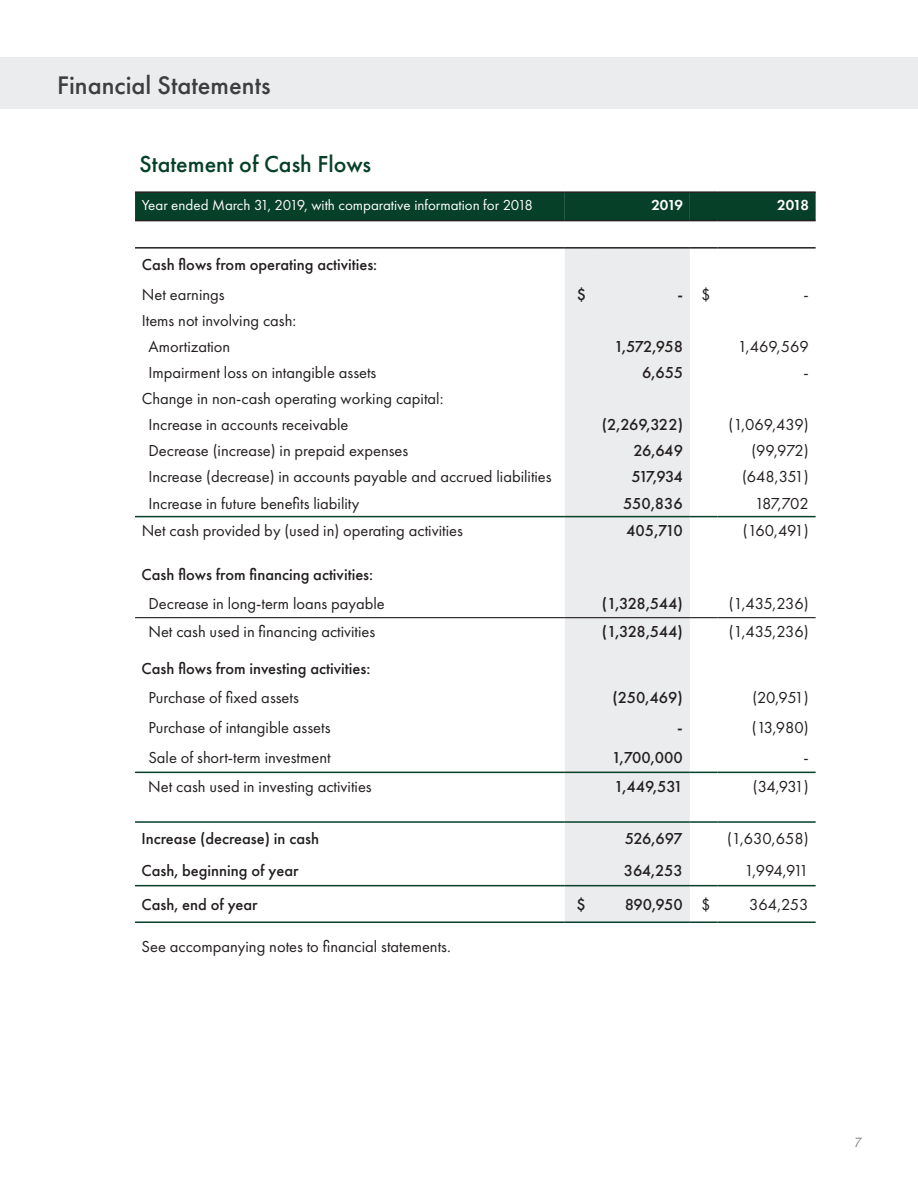
<style>
.page{position:relative;width:918px;height:1188px;background:#fff}
.page>*{position:absolute;margin:0;border:0;box-sizing:border-box;transform-origin:0 0}
.t1{font:500 26.4px "Futura PT";color:#3e3e3f}
.Fin_State_-_Main_tit{font:500 24px "Futura PT";color:#064028}
.table_label_for{font:16.5px "Futura PT";color:#231f20}
.table_label_for-2{font:500 16.5px "Futura PT";color:#231f20}
.t2{font:15px "Futura PT";color:#fff}
.t3{font:600 15px "Futura PT";letter-spacing:-.07em;color:#fff}
.t4{font:italic 300 13.5px "Helvetica Neue";color:#6e7277}
</style>
<div class="page">
<div style="left:565px;top:249px;width:125px;height:673px;background:#ebeced"></div>
<hr style="left:135px;top:617px;width:430px;height:1px;background:#231f20">
<svg style="left:565px;top:617px;width:28px;height:1px"></svg>
<hr style="left:593px;top:617px;width:97px;height:1px;background:#231f20">
<svg style="left:690px;top:617px;width:27px;height:1px"></svg>
<hr style="left:717px;top:617px;width:99px;height:1px;background:#231f20">
<hr style="left:135px;top:191px;width:430px;height:2px;background:#231f20">
<hr style="left:565px;top:191px;width:28px;height:2px;background:#231f20">
<hr style="left:593px;top:191px;width:97px;height:2px;background:#231f20">
<hr style="left:690px;top:191px;width:27px;height:2px;background:#231f20">
<hr style="left:717px;top:191px;width:99px;height:2px;background:#231f20">
<div style="left:135px;top:192px;width:681px;height:29px;background:#064028"></div>
<hr style="left:717px;top:220px;width:99px;height:1px;background:#231f20">
<hr style="left:135px;top:247px;width:430px;height:2px;background:#231f20">
<hr style="left:565px;top:247px;width:28px;height:2px;background:#231f20">
<hr style="left:593px;top:247px;width:97px;height:2px;background:#231f20">
<hr style="left:690px;top:247px;width:27px;height:2px;background:#231f20">
<hr style="left:717px;top:247px;width:99px;height:2px;background:#231f20">
<hr style="left:135px;top:516px;width:430px;height:1px;background:#064028">
<svg style="left:565px;top:516px;width:28px;height:1px"></svg>
<hr style="left:593px;top:516px;width:97px;height:1px;background:#064028">
<svg style="left:690px;top:516px;width:27px;height:1px"></svg>
<hr style="left:717px;top:516px;width:99px;height:1px;background:#064028">
<hr style="left:135px;top:821px;width:430px;height:2px;background:#064028">
<hr style="left:565px;top:821px;width:28px;height:2px;background:#064028">
<hr style="left:593px;top:821px;width:97px;height:2px;background:#064028">
<hr style="left:690px;top:821px;width:27px;height:2px;background:#064028">
<hr style="left:717px;top:821px;width:99px;height:2px;background:#064028">
<hr style="left:135px;top:885px;width:430px;height:1px;background:#064028">
<svg style="left:565px;top:885px;width:28px;height:1px"></svg>
<hr style="left:593px;top:885px;width:97px;height:1px;background:#064028">
<svg style="left:690px;top:885px;width:27px;height:1px"></svg>
<hr style="left:717px;top:885px;width:99px;height:1px;background:#064028">
<hr style="left:135px;top:922px;width:430px;height:1px;background:#064028">
<svg style="left:565px;top:922px;width:28px;height:1px"></svg>
<hr style="left:593px;top:922px;width:97px;height:1px;background:#064028">
<svg style="left:690px;top:922px;width:27px;height:1px"></svg>
<hr style="left:717px;top:922px;width:99px;height:1px;background:#064028">
<hr style="left:135px;top:772px;width:430px;height:1px;background:#064028">
<svg style="left:565px;top:772px;width:28px;height:1px"></svg>
<hr style="left:593px;top:772px;width:97px;height:1px;background:#064028">
<svg style="left:690px;top:772px;width:27px;height:1px"></svg>
<hr style="left:717px;top:772px;width:99px;height:1px;background:#064028">
<div style="left:0;top:58px;width:918px;height:51px;background:#ebeced"></div>
<p class="t1" style="left:57px;top:69px;width:215px">Financial Statements</p>
<p class="Fin_State_-_Main_tit" style="left:140px;top:150px;width:233px">Statement of Cash Flows</p>
<p class="t2" style="left:142px;top:196px;width:393px">Year ended March 31, 2019, with comparative information for 2018</p>
<p class="t3" style="left:651px;top:196px;width:33px">2019</p>
<p class="t3" style="left:777px;top:196px;width:33px">2018</p>
<p class="table_label_for-2" style="left:142px;top:255px;width:237px">Cash flows from operating activities:</p>
<p class="table_label_for" style="left:142px;top:284px;width:84px">Net earnings</p>
<p class="table_label_for-2" style="left:577px;top:284px;width:11px">$</p>
<p class="table_label_for-2" style="left:678px;top:284px;width:7px">-</p>
<p class="table_label_for" style="left:701px;top:284px;width:11px">$</p>
<p class="table_label_for" style="left:804px;top:284px;width:7px">-</p>
<p class="table_label_for" style="left:142px;top:310px;width:156px">Items not involving cash:</p>
<p class="table_label_for" style="left:149px;top:336px;width:83px">Amortization</p>
<p class="table_label_for-2" style="left:614px;top:336px;width:71px">1,572,958</p>
<p class="table_label_for" style="left:738px;top:336px;width:73px">1,469,569</p>
<p class="table_label_for" style="left:149px;top:363px;width:229px">Impairment loss on intangible assets</p>
<p class="table_label_for-2" style="left:642px;top:362px;width:42px">6,655</p>
<p class="table_label_for" style="left:804px;top:363px;width:7px">-</p>
<p class="table_label_for" style="left:142px;top:389px;width:303px">Change in non-cash operating working capital:</p>
<p class="table_label_for" style="left:148px;top:415px;width:201px">Increase in accounts receivable</p>
<p class="table_label_for-2" style="left:602px;top:415px;width:83px">(2,269,322)</p>
<p class="table_label_for" style="left:728px;top:415px;width:82px">(1,069,439)</p>
<p class="table_label_for" style="left:148px;top:441px;width:261px">Decrease (increase) in prepaid expenses</p>
<p class="table_label_for-2" style="left:634px;top:441px;width:51px">26,649</p>
<p class="table_label_for" style="left:751px;top:441px;width:59px">(99,972)</p>
<p class="table_label_for" style="left:148px;top:467px;width:405px">Increase (decrease) in accounts payable and accrued liabilities</p>
<p class="table_label_for-2" style="left:632px;top:467px;width:53px">517,934</p>
<p class="table_label_for" style="left:742px;top:467px;width:68px">(648,351)</p>
<p class="table_label_for" style="left:148px;top:494px;width:213px">Increase in future benefits liability</p>
<p class="table_label_for-2" style="left:623px;top:494px;width:61px">550,836</p>
<p class="table_label_for" style="left:755px;top:494px;width:56px">187,702</p>
<p class="table_label_for" style="left:142px;top:521px;width:323px">Net cash provided by (used in) operating activities</p>
<p class="table_label_for-2" style="left:626px;top:521px;width:58px">405,710</p>
<p class="table_label_for" style="left:743px;top:521px;width:67px">(160,491)</p>
<p class="table_label_for-2" style="left:142px;top:565px;width:233px">Cash flows from financing activities:</p>
<p class="table_label_for" style="left:148px;top:593px;width:238px">Decrease in long-term loans payable</p>
<p class="table_label_for-2" style="left:602px;top:593px;width:83px">(1,328,544)</p>
<p class="table_label_for" style="left:729px;top:593px;width:82px">(1,435,236)</p>
<p class="table_label_for" style="left:148px;top:622px;width:228px">Net cash used in financing activities</p>
<p class="table_label_for-2" style="left:602px;top:622px;width:83px">(1,328,544)</p>
<p class="table_label_for" style="left:729px;top:622px;width:82px">(1,435,236)</p>
<p class="table_label_for-2" style="left:142px;top:659px;width:230px">Cash flows from investing activities:</p>
<p class="table_label_for" style="left:148px;top:687px;width:152px">Purchase of fixed assets</p>
<p class="table_label_for-2" style="left:613px;top:687px;width:72px">(250,469)</p>
<p class="table_label_for" style="left:752px;top:687px;width:58px">(20,951)</p>
<p class="table_label_for" style="left:148px;top:718px;width:184px">Purchase of intangible assets</p>
<p class="table_label_for-2" style="left:677px;top:718px;width:7px">-</p>
<p class="table_label_for" style="left:752px;top:718px;width:58px">(13,980)</p>
<p class="table_label_for" style="left:148px;top:748px;width:184px">Sale of short-term investment</p>
<p class="table_label_for-2" style="left:612px;top:748px;width:73px">1,700,000</p>
<p class="table_label_for" style="left:803px;top:748px;width:7px">-</p>
<p class="table_label_for" style="left:148px;top:776px;width:225px">Net cash used in investing activities</p>
<p class="table_label_for-2" style="left:614px;top:776px;width:70px">1,449,531</p>
<p class="table_label_for" style="left:753px;top:776px;width:57px">(34,931)</p>
<p class="table_label_for-2" style="left:142px;top:829px;width:179px">Increase (decrease) in cash</p>
<p class="table_label_for-2" style="left:625px;top:829px;width:60px">526,697</p>
<p class="table_label_for" style="left:727px;top:829px;width:83px">(1,630,658)</p>
<p class="table_label_for-2" style="left:142px;top:860px;width:159px">Cash, beginning of year</p>
<p class="table_label_for-2" style="left:624px;top:860px;width:61px">364,253</p>
<p class="table_label_for" style="left:744px;top:860px;width:66px">1,994,911</p>
<p class="table_label_for-2" style="left:142px;top:895px;width:118px">Cash, end of year</p>
<p class="table_label_for-2" style="left:577px;top:895px;width:11px">$</p>
<p class="table_label_for-2" style="left:625px;top:895px;width:60px">890,950</p>
<p class="table_label_for" style="left:701px;top:895px;width:11px">$</p>
<p class="table_label_for" style="left:749px;top:895px;width:61px">364,253</p>
<p class="table_label_for" style="left:142px;top:937px;width:311px">See accompanying notes to financial statements.</p>
<p class="t4" style="left:854px;top:1131px;width:9px">7</p>
</div>
